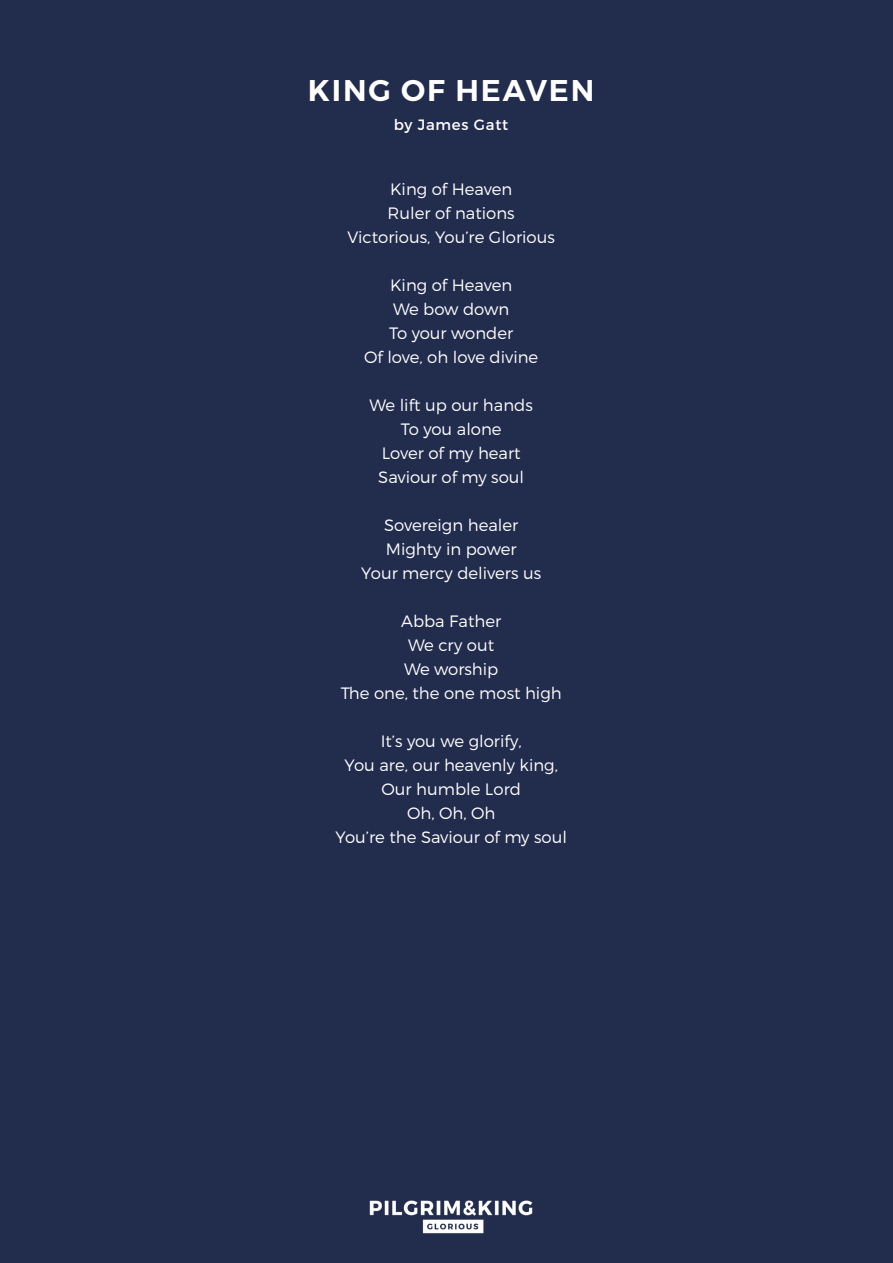
<style>
.page{position:relative;width:893px;height:1263px;background:#222c4d}
.page>*{position:absolute;margin:0;border:0;box-sizing:border-box;transform-origin:0 0}
.t1{font:600 30px "Montserrat";letter-spacing:.06em;color:#fff}
.t2{font:300 16.5px/24px "Montserrat";color:#fff;text-align:center}
.t3{font:15px "Montserrat";letter-spacing:.05em;color:#fff}
</style>
<div class="page">
<img style="left:369px;top:1200px;width:164px;height:34px">
<h1 class="t1" style="left:308px;top:72px;width:288px">KING OF HEAVEN</h1>
<p class="t3" style="left:394px;top:116px;width:116px">by James Gatt</p>
<p class="t2" style="left:347px;top:177px;width:209px">King of Heaven<br>Ruler of nations<br>Victorious, You’re Glorious</p>
<p class="t2" style="left:364px;top:273px;width:176px">King of Heaven<br>We bow down<br>To your wonder<br>Of love, oh love divine</p>
<p class="t2" style="left:370px;top:393px;width:165px">We lift up our hands<br>To you alone<br>Lover of my heart<br>Saviour of my soul</p>
<p class="t2" style="left:361px;top:513px;width:181px">Sovereign healer<br>Mighty in power<br>Your mercy delivers us</p>
<p class="t2" style="left:341px;top:609px;width:223px">Abba Father<br>We cry out<br>We worship<br>The one, the one most high</p>
<p class="t2" style="left:336px;top:728px;width:233px">It’s you we glorify,<br>You are, our heavenly king,<br>Our humble Lord<br>Oh, Oh, Oh<br>You’re the Saviour of my soul</p>
</div>
